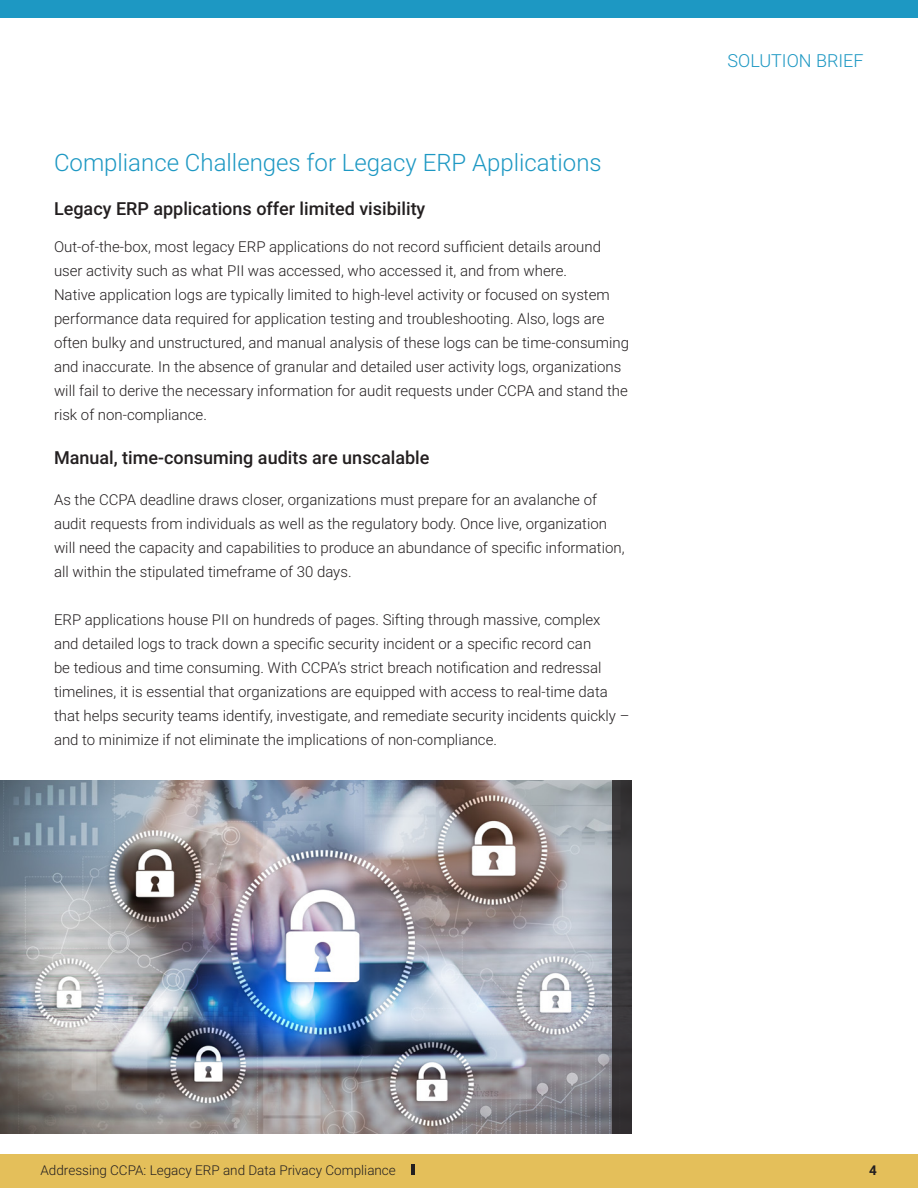
<style>
.page{position:relative;width:918px;height:1188px;background:#fff}
.page>*{position:absolute;margin:0;border:0;box-sizing:border-box;transform-origin:0 0}
.t1{font:300 24px "Roboto";color:#1d98c3}
.t2{font:500 18px "Roboto";color:#231f20}
.t3{font:300 18px "Roboto";color:#1d98c3}
.t4{font:300 15px/24px "Roboto";color:#231f20}
.t5{font:300 13.5px "Roboto";color:#231f20}
.t6{font:700 13.5px "Roboto";color:#231f20}
</style>
<div class="page">
<img style="left:0;top:781px;width:612px;height:353px">
<div style="left:0;top:1154px;width:918px;height:34px;background:#e4bf5a"></div>
<div style="left:0;top:0;width:918px;height:17px;background:#1d98c3"></div>
<div style="left:612px;top:781px;width:19px;height:353px;background:#3a383b"></div>
<hr style="left:411px;top:1165px;width:4px;height:10px;background:#231f20">
<h1 class="t1" style="left:54px;top:146px;width:549px">Compliance Challenges for Legacy ERP Applications</h1>
<p class="t2" style="left:54px;top:196px;width:373px">Legacy ERP applications offer limited visibility</p>
<p class="t4" style="left:54px;top:234px;width:577px">Out-of-the-box, most legacy ERP applications do not record sufficient details around user activity such as what PII was accessed, who accessed it, and from where.<br>Native application logs are typically limited to high-level activity or focused on system performance data required for application testing and troubleshooting. Also, logs are often bulky and unstructured, and manual analysis of these logs can be time-consuming and inaccurate. In the absence of granular and detailed user activity logs, organizations will fail to derive the necessary information for audit requests under CCPA and stand the risk of non-compliance.</p>
<p class="t2" style="left:54px;top:445px;width:377px">Manual, time-consuming audits are unscalable</p>
<p class="t4" style="left:54px;top:487px;width:572px">As the CCPA deadline draws closer, organizations must prepare for an avalanche of audit requests from individuals as well as the regulatory body. Once live, organization will need the capacity and capabilities to produce an abundance of specific information, all within the stipulated timeframe of 30 days.</p>
<p class="t4" style="left:54px;top:607px;width:577px">ERP applications house PII on hundreds of pages. Sifting through massive, complex<br>and detailed logs to track down a specific security incident or a specific record can<br>be tedious and time consuming. With CCPA’s strict breach notification and redressal timelines, it is essential that organizations are equipped with access to real-time data that helps security teams identify, investigate, and remediate security incidents quickly – and to minimize if not eliminate the implications of non-compliance.</p>
<p class="t3" style="left:728px;top:48px;width:138px">SOLUTION BRIEF</p>
<p class="t5" style="left:41px;top:1160px;width:357px">Addressing CCPA: Legacy ERP and Data Privacy Compliance</p>
<p class="t6" style="left:869px;top:1160px;width:9px">4</p>
</div>
